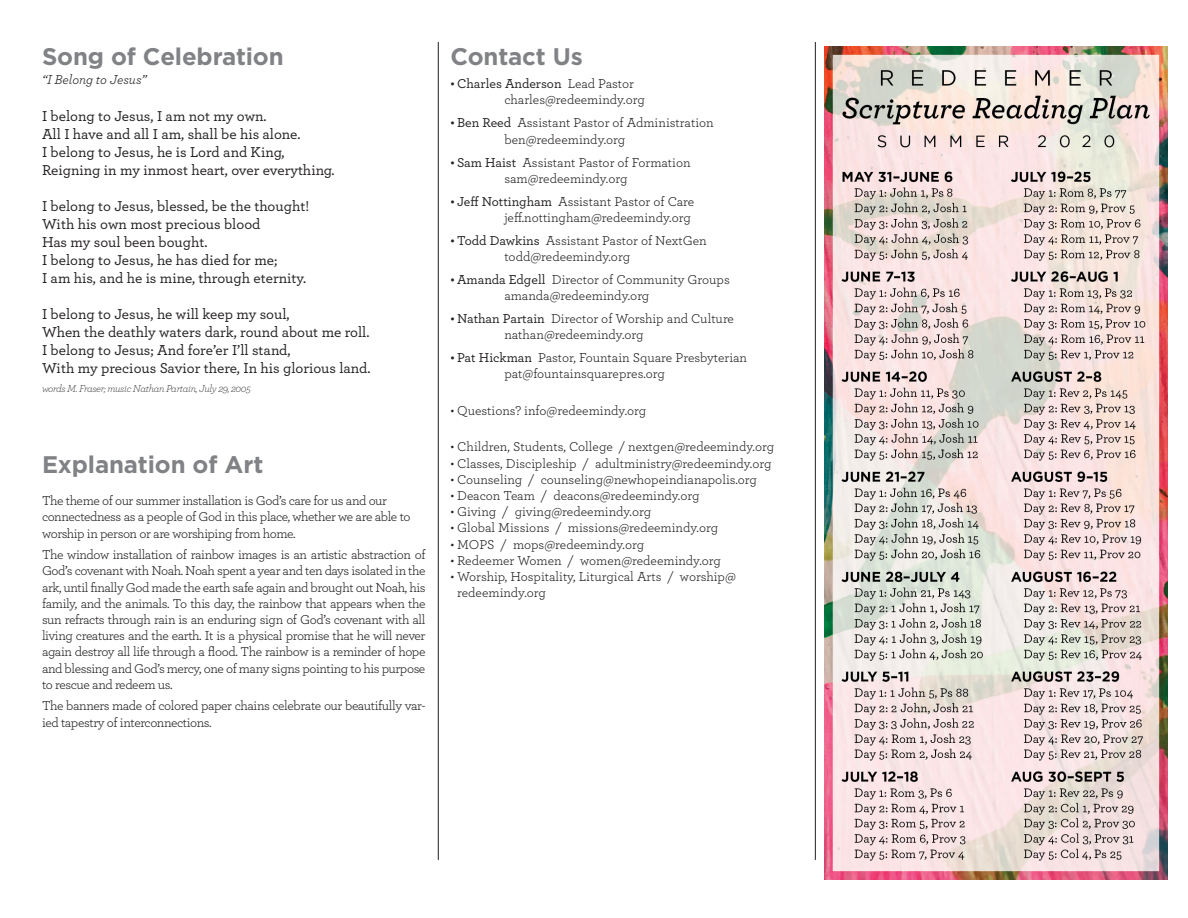
<style>
.page{position:relative;width:1188px;height:918px;background:#fff}
.page>*{position:absolute;margin:0;border:0;box-sizing:border-box;transform-origin:0 0}
.HEADING{font:700 24px "Gotham";letter-spacing:-.005em;color:#808285}
.CREDITS{font:700 24px "Gotham";letter-spacing:-.005em;color:#808285}
.LEADER{font:500 15px "Archer";color:#231f20}
.CREDITS-2{font:13.5px/16.2px "Archer";color:#231f20}
.HEADING-2{font:13.5px/16.2px "Archer";letter-spacing:-.03em;color:#231f20}
.CREDITS-3{font:13.5px/16.2px "Archer";letter-spacing:-.03em;color:#231f20}
.SUB-HEADING{font:italic 13.5px "Archer";letter-spacing:-.005em;color:#231f20}
.HEADING-3{font:italic 300 10.5px "Archer";letter-spacing:-.03em;color:#231f20}
.s1{font-weight:500;font-size:15px}
.s2{font-weight:500}
.s3{font-size:15px}
</style>
<div class="page">
<hr style="left:438px;top:42px;width:1px;height:818px;background:#231f20">
<hr style="left:815px;top:42px;width:1px;height:818px;background:#231f20">
<img style="left:824px;top:46px;width:343px;height:833px">
<p class="HEADING" style="left:42px;top:41px;width:243px">Song of Celebration</p>
<p class="SUB-HEADING" style="left:42px;top:70px;width:106px">“I Belong to Jesus”</p>
<p class="LEADER" style="left:42px;top:105px;width:226px">I belong to Jesus, I am not my own.</p>
<p class="LEADER" style="left:42px;top:123px;width:260px">All I have and all I am, shall be his alone.</p>
<p class="LEADER" style="left:42px;top:141px;width:244px">I belong to Jesus, he is Lord and King,</p>
<p class="LEADER" style="left:42px;top:159px;width:294px">Reigning in my inmost heart, over everything.</p>
<p class="LEADER" style="left:42px;top:195px;width:269px">I belong to Jesus, blessed, be the thought!</p>
<p class="LEADER" style="left:42px;top:213px;width:220px">With his own most precious blood</p>
<p class="LEADER" style="left:42px;top:231px;width:167px">Has my soul been bought.</p>
<p class="LEADER" style="left:42px;top:249px;width:237px">I belong to Jesus, he has died for me;</p>
<p class="LEADER" style="left:42px;top:267px;width:266px">I am his, and he is mine, through eternity.</p>
<p class="LEADER" style="left:42px;top:303px;width:249px">I belong to Jesus, he will keep my soul,</p>
<p class="LEADER" style="left:42px;top:321px;width:329px">When the deathly waters dark, round about me roll.</p>
<p class="LEADER" style="left:42px;top:339px;width:250px">I belong to Jesus; And fore’er I’ll stand,</p>
<p class="LEADER" style="left:42px;top:357px;width:330px">With my precious Savior there, In his glorious land.</p>
<p class="HEADING-3" style="left:42px;top:381px;width:210px">words M. Fraser; music Nathan Partain, July 29, 2005</p>
<p class="HEADING" style="left:42px;top:448px;width:223px">Explanation of Art</p>
<p class="HEADING-2" style="left:42px;top:492px;width:370px">The theme of our summer installation is God’s care for us and our connectedness as a people of God in this place, whether we are able to worship in person or are worshiping from home.</p>
<p class="CREDITS-2" style="left:42px;top:546px;width:385px;text-align:justify">The window installation of rainbow images is an artistic abstraction of God’s covenant with Noah. Noah spent a year and ten days isolated in the ark, until finally God made the earth safe again and brought out Noah, his family, and the animals. To this day, the rainbow that appears when the sun refracts through rain is an enduring sign of God’s covenant with all living creatures and the earth. It is a physical promise that he will never again destroy all life through a flood. The rainbow is a reminder of hope and blessing and God’s mercy, one of many signs pointing to his purpose to rescue and redeem us.</p>
<p class="CREDITS-3" style="left:42px;top:697px;width:385px">The banners made of colored paper chains celebrate our beautifully var&shy;ied tapestry of interconnections.</p>
<p class="CREDITS" style="left:450px;top:41px;width:134px">Contact Us</p>
<p class="CREDITS-2" style="left:504px;top:75px;width:142px;text-indent:-54px"><span class="s1">•</span> <span class="s2">Charles Anderson</span> Lead Pastor charles@redeemindy.org</p>
<p class="CREDITS-2" style="left:504px;top:114px;width:211px;text-indent:-54px"><span class="s1">•</span> <span class="s2">Ben Reed</span> Assistant Pastor of Administration ben@redeemindy.org</p>
<p class="CREDITS-2" style="left:504px;top:153px;width:188px;text-indent:-54px"><span class="s1">•</span> <span class="s2">Sam Haist</span> Assistant Pastor of Formation sam@redeemindy.org</p>
<p class="CREDITS-2" style="left:450px;top:192px;width:246px;text-align:right"><span class="s1">•</span> <span class="s2">Jeff Nottingham</span> Assistant Pastor of Care jeff.nottingham@redeemindy.org</p>
<p class="CREDITS-2" style="left:504px;top:232px;width:204px;text-indent:-54px"><span class="s1">•</span> <span class="s2">Todd Dawkins</span> Assistant Pastor of NextGen todd@redeemindy.org</p>
<p class="CREDITS-2" style="left:504px;top:271px;width:227px;text-indent:-54px"><span class="s1">•</span> <span class="s2">Amanda Edgell</span> Director of Community Groups amanda@redeemindy.org</p>
<p class="CREDITS-2" style="left:504px;top:310px;width:231px;text-indent:-54px"><span class="s1">•</span> <span class="s2">Nathan Partain</span> Director of Worship and Culture nathan@redeemindy.org</p>
<p class="CREDITS-2" style="left:504px;top:349px;width:244px;text-indent:-54px"><span class="s1">•</span> <span class="s2">Pat Hickman</span> Pastor, Fountain Square Presbyterian pat@fountainsquarepres.org</p>
<p class="CREDITS-2" style="left:450px;top:402px;width:198px"><span class="s3">•</span> Questions? info@redeemindy.org</p>
<p class="CREDITS-2" style="left:450px;top:438px;width:325px"><span class="s3">•</span> Children, Students, College / nextgen@redeemindy.org</p>
<p class="CREDITS-2" style="left:450px;top:454px;width:323px"><span class="s3">•</span> Classes, Discipleship / adultministry@redeemindy.org</p>
<p class="CREDITS-2" style="left:450px;top:471px;width:308px"><span class="s3">•</span> Counseling / counseling@newhopeindianapolis.org</p>
<p class="CREDITS-2" style="left:450px;top:487px;width:251px"><span class="s3">•</span> Deacon Team / deacons@redeemindy.org</p>
<p class="CREDITS-2" style="left:450px;top:503px;width:202px"><span class="s3">•</span> Giving / giving@redeemindy.org</p>
<p class="CREDITS-2" style="left:450px;top:519px;width:269px"><span class="s3">•</span> Global Missions / missions@redeemindy.org</p>
<p class="CREDITS-2" style="left:450px;top:535px;width:195px"><span class="s3">•</span> MOPS / mops@redeemindy.org</p>
<p class="CREDITS-2" style="left:450px;top:552px;width:272px"><span class="s3">•</span> Redeemer Women / women@redeemindy.org</p>
<p class="CREDITS-2" style="left:457px;top:568px;width:280px;text-indent:-7px"><span class="s3">•</span> Worship, Hospitality, Liturgical Arts / worship@ redeemindy.org</p>
</div>
